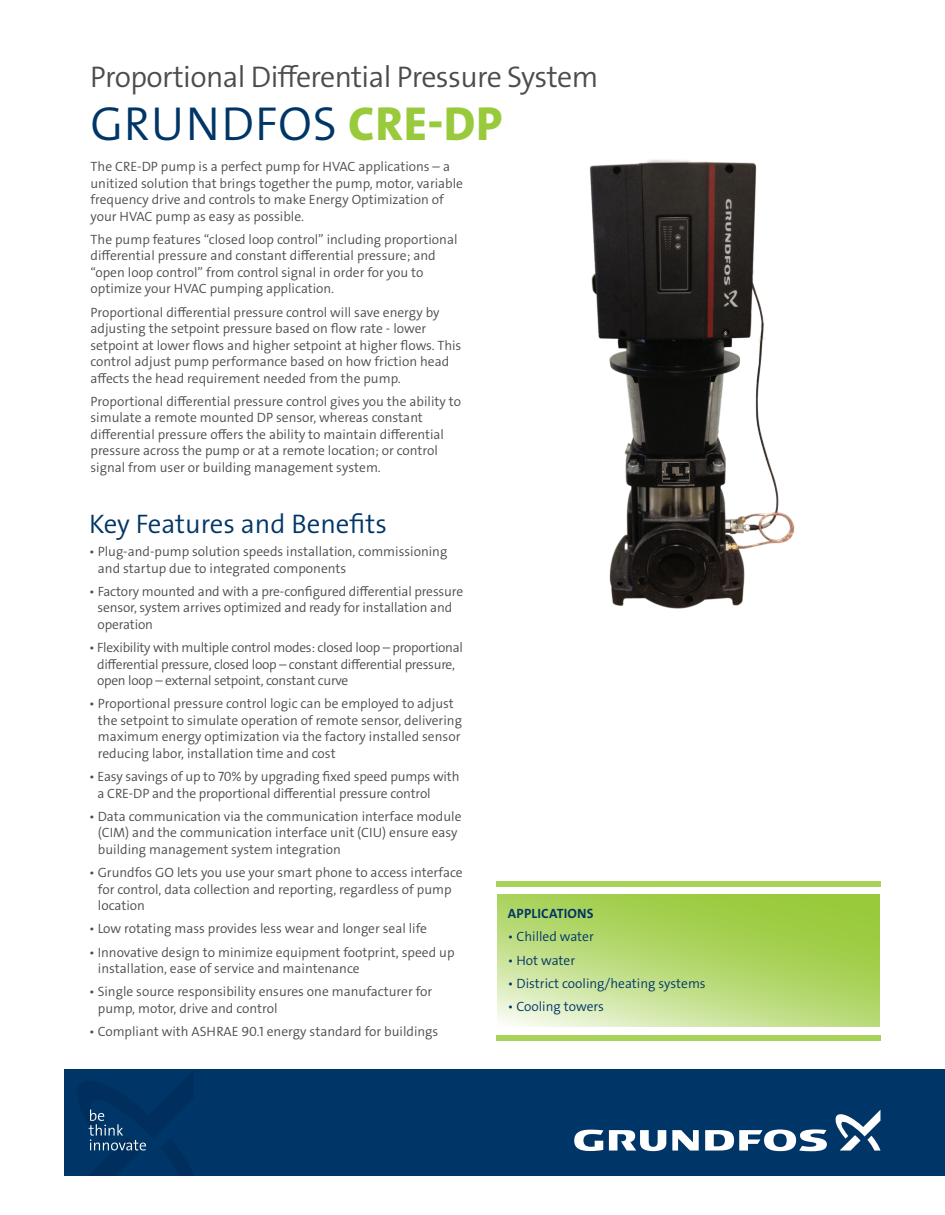
<style>
.page{position:relative;width:945px;height:1215px;background:#fff}
.page>*{position:absolute;margin:0;border:0;box-sizing:border-box;transform-origin:0 0}
.t1{font:48px "Grundfos The Sans V2 OT 4 SL";letter-spacing:.015em;color:#003667}
.t2{font:30px "Grundfos The Sans V2 OT 4 SL";letter-spacing:-.02em;color:#4b4c4d}
.t3{font:27px "Grundfos The Sans V2 OT 4 SL";color:#003667}
.t4{font:13.5px/16.5px "Grundfos The Sans V2 OT 4 SL";color:#4b4c4d}
.t5{font:13.5px/16.5px "Grundfos The Sans V2 OT 4 SL";letter-spacing:-.02em;color:#4b4c4d}
.t6{font:13.5px "Grundfos The Sans V2 OT 4 SL";color:#003667}
.t7{font:13.5px "Grundfos The Sans V2 OT 7 B";letter-spacing:.015em;color:#003667}
.s1{font-family:"Grundfos The Sans V2 OT 8 XB";color:#99ca3b}
</style>
<div class="page">
<img style="left:589px;top:159px;width:206px;height:450px">
<svg style="left:497px;top:894px;width:383px;height:133px;background:#b6d873"></svg>
<div style="left:496px;top:881px;width:384px;height:6px;background:#a8d258"></div>
<div style="left:496px;top:1035px;width:384px;height:6px;background:#a8d258"></div>
<div style="left:65px;top:1070px;width:880px;height:106px;background:#003667"></div>
<svg style="left:672px;top:1130px;width:27px;height:21px"></svg>
<svg style="left:609px;top:1130px;width:57px;height:21px"></svg>
<svg style="left:574px;top:1130px;width:29px;height:21px"></svg>
<svg style="left:705px;top:1129px;width:122px;height:22px"></svg>
<svg style="left:835px;top:1110px;width:45px;height:41px"></svg>
<svg style="left:88px;top:1109px;width:58px;height:42px"></svg>
<p class="t2" style="left:90px;top:58px;width:510px">Proportional Differential Pressure System</p>
<p class="t1" style="left:90px;top:93px;width:414px">GRUNDFOS <span class="s1">CRE-DP</span></p>
<p class="t4" style="left:91px;top:158px;width:374px">The CRE-DP pump is a perfect pump for HVAC applications – a unitized solution that brings together the pump, motor, variable frequency drive and controls to make Energy Optimization of your HVAC pump as easy as possible.</p>
<p class="t4" style="left:91px;top:231px;width:368px">The pump features “closed loop control” including proportional differential pressure and constant differential pressure; and “open loop control” from control signal in order for you to optimize your HVAC pumping application.</p>
<p class="t4" style="left:91px;top:304px;width:372px">Proportional differential pressure control will save energy by adjusting the setpoint pressure based on flow rate - lower setpoint at lower flows and higher setpoint at higher flows. This control adjust pump performance based on how friction head affects the head requirement needed from the pump.</p>
<p class="t4" style="left:91px;top:393px;width:372px">Proportional differential pressure control gives you the ability to simulate a remote mounted DP sensor, whereas constant differential pressure offers the ability to maintain differential pressure across the pump or at a remote location; or control signal from user or building management system.</p>
<p class="t3" style="left:89px;top:507px;width:299px">Key Features and Benefits</p>
<p class="t4" style="left:98px;top:544px;width:351px;text-indent:-9px">• Plug-and-pump solution speeds installation, commissioning and startup due to integrated components</p>
<p class="t4" style="left:98px;top:583px;width:367px;text-indent:-8px">• Factory mounted and with a pre-configured differential pressure sensor, system arrives optimized and ready for installation and operation</p>
<p class="t5" style="left:97px;top:640px;width:367px;text-indent:-8px">• Flexibility with multiple control modes: closed loop – proportional differential pressure, closed loop – constant differential pressure, open loop – external setpoint, constant curve</p>
<p class="t4" style="left:98px;top:696px;width:366px;text-indent:-9px">• Proportional pressure control logic can be employed to adjust the setpoint to simulate operation of remote sensor, delivering maximum energy optimization via the factory installed sensor reducing labor, installation time and cost</p>
<p class="t4" style="left:98px;top:769px;width:364px;text-indent:-8px">• Easy savings of up to 70% by upgrading fixed speed pumps with a CRE-DP and the proportional differential pressure control</p>
<p class="t4" style="left:98px;top:808px;width:365px;text-indent:-9px">• Data communication via the communication interface module (CIM) and the communication interface unit (CIU) ensure easy building management system integration</p>
<p class="t4" style="left:98px;top:865px;width:366px;text-indent:-9px">• Grundfos GO lets you use your smart phone to access interface for control, data collection and reporting, regardless of pump location</p>
<p class="t4" style="left:89px;top:921px;width:339px">• Low rotating mass provides less wear and longer seal life</p>
<p class="t4" style="left:98px;top:944px;width:358px;text-indent:-9px">• Innovative design to minimize equipment footprint, speed up installation, ease of service and maintenance</p>
<p class="t4" style="left:98px;top:984px;width:336px;text-indent:-9px">• Single source responsibility ensures one manufacturer for pump, motor, drive and control</p>
<p class="t4" style="left:89px;top:1024px;width:351px">• Compliant with ASHRAE 90.1 energy standard for buildings</p>
<p class="t7" style="left:508px;top:905px;width:87px">APPLICATIONS</p>
<p class="t6" style="left:508px;top:928px;width:87px">• Chilled water</p>
<p class="t6" style="left:508px;top:951px;width:69px">• Hot water</p>
<p class="t6" style="left:508px;top:975px;width:199px">• District cooling/heating systems</p>
<p class="t6" style="left:508px;top:998px;width:98px">• Cooling towers</p>
</div>
